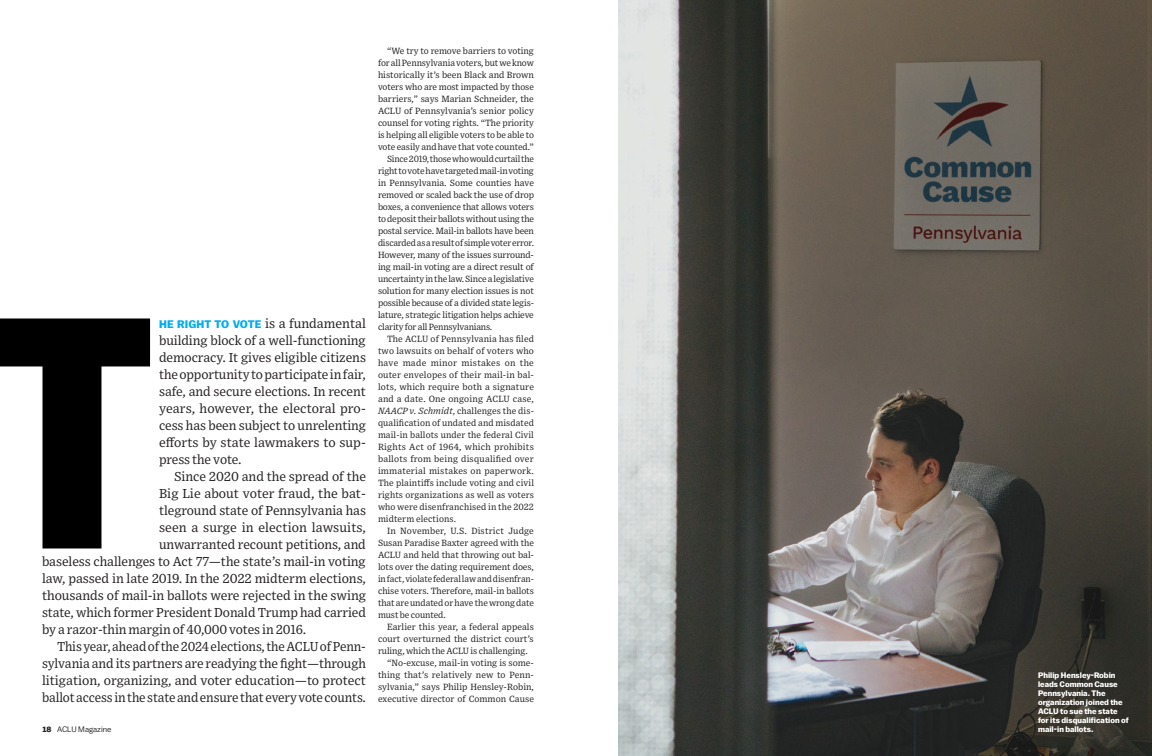
<style>
.page{position:relative;width:1152px;height:756px;background:#fff}
.page>*{position:absolute;margin:0;border:0;box-sizing:border-box;transform-origin:0 0}
.t1{font:13px/17px "Exchange";letter-spacing:-.01em;color:#231f20;text-align:justify}
.t2{font:9px "Exchange";letter-spacing:-.01em;color:#231f20}
.t3{font:9px "Exchange";letter-spacing:.01em;color:#231f20}
.t4{font:9px "Exchange";letter-spacing:.02em;color:#231f20}
.t5{font:9px "Exchange";letter-spacing:.015em;color:#231f20}
.t6{font:9px "Exchange";letter-spacing:.03em;color:#231f20}
.t7{font:700 8px/9px "Balto";letter-spacing:.005em;color:#fff}
.t8{font:8px "Balto";letter-spacing:.01em;color:#231f20}
.s1{font-style:italic}
.s2{font-family:"Balto";font-weight:700;font-size:11px;color:#00aeef}
.s3{font-weight:700}
</style>
<div class="page">
<svg style="left:0;top:318px;width:150px;height:230px"></svg>
<img style="left:618px;top:0;width:534px;height:756px">
<p class="t2" style="left:387px;top:44px;width:148px">“We try to remove barriers to voting</p>
<p class="t2" style="left:378px;top:56px;width:157px">for all Pennsylvania voters, but we know</p>
<p class="t2" style="left:378px;top:68px;width:157px">historically it’s been Black and Brown</p>
<p class="t2" style="left:378px;top:80px;width:158px">voters who are most impacted by those</p>
<p class="t2" style="left:378px;top:92px;width:157px">barriers,” says Marian Schneider, the</p>
<p class="t2" style="left:378px;top:104px;width:158px">ACLU of Pennsylvania’s senior policy</p>
<p class="t2" style="left:378px;top:116px;width:158px">counsel for voting rights. “The priority</p>
<p class="t2" style="left:378px;top:128px;width:157px">is helping all eligible voters to be able to</p>
<p class="t2" style="left:378px;top:140px;width:158px">vote easily and have that vote counted.”</p>
<p class="t2" style="left:387px;top:152px;width:149px">Since 2019, those who would curtail the</p>
<p class="t2" style="left:378px;top:164px;width:157px">right to vote have targeted mail-in voting</p>
<p class="t2" style="left:378px;top:176px;width:158px">in Pennsylvania. Some counties have</p>
<p class="t2" style="left:378px;top:188px;width:158px">removed or scaled back the use of drop</p>
<p class="t2" style="left:378px;top:200px;width:157px">boxes, a convenience that allows voters</p>
<p class="t2" style="left:378px;top:212px;width:158px">to deposit their ballots without using the</p>
<p class="t2" style="left:378px;top:224px;width:157px">postal service. Mail-in ballots have been</p>
<p class="t2" style="left:378px;top:236px;width:158px">discarded as a result of simple voter error.</p>
<p class="t2" style="left:378px;top:248px;width:157px">However, many of the issues surround-</p>
<p class="t2" style="left:378px;top:260px;width:157px">ing mail-in voting are a direct result of</p>
<p class="t2" style="left:378px;top:272px;width:158px">uncertainty in the law. Since a legislative</p>
<p class="t2" style="left:378px;top:284px;width:158px">solution for many election issues is not</p>
<p class="t2" style="left:378px;top:296px;width:157px">possible because of a divided state legis-</p>
<p class="t2" style="left:378px;top:308px;width:157px">lature, strategic litigation helps achieve</p>
<p class="t2" style="left:378px;top:320px;width:116px">clarity for all Pennsylvanians.</p>
<p class="t3" style="left:387px;top:332px;width:149px">The ACLU of Pennsylvania has filed</p>
<p class="t5" style="left:378px;top:344px;width:157px">two lawsuits on behalf of voters who</p>
<p class="t6" style="left:378px;top:356px;width:158px">have made minor mistakes on the</p>
<p class="t5" style="left:378px;top:368px;width:158px">outer envelopes of their mail-in bal-</p>
<p class="t4" style="left:378px;top:380px;width:158px">lots, which require both a signature</p>
<p class="t4" style="left:378px;top:392px;width:157px">and a date. One ongoing ACLU case,</p>
<p class="t3" style="left:378px;top:404px;width:157px"><span class="s1">NAACP v. Schmidt</span>, challenges the dis-</p>
<p class="t3" style="left:378px;top:416px;width:158px">qualification of undated and misdated</p>
<p class="t3" style="left:378px;top:428px;width:157px">mail-in ballots under the federal Civil</p>
<p class="t4" style="left:378px;top:440px;width:157px">Rights Act of 1964, which prohibits</p>
<p class="t4" style="left:378px;top:452px;width:157px">ballots from being disqualified over</p>
<p class="t4" style="left:378px;top:464px;width:158px">immaterial mistakes on paperwork.</p>
<p class="t3" style="left:378px;top:476px;width:158px">The plaintiffs include voting and civil</p>
<p class="t3" style="left:378px;top:488px;width:158px">rights organizations as well as voters</p>
<p class="t3" style="left:378px;top:500px;width:158px">who were disenfranchised in the 2022</p>
<p class="t3" style="left:378px;top:512px;width:80px">midterm elections.</p>
<p class="t5" style="left:387px;top:524px;width:149px">In November, U.S. District Judge</p>
<p class="t2" style="left:378px;top:536px;width:158px">Susan Paradise Baxter agreed with the</p>
<p class="t2" style="left:378px;top:548px;width:158px">ACLU and held that throwing out bal-</p>
<p class="t2" style="left:378px;top:560px;width:158px">lots over the dating requirement does,</p>
<p class="t2" style="left:378px;top:572px;width:158px">in fact, violate federal law and disenfran-</p>
<p class="t2" style="left:378px;top:584px;width:157px">chise voters. Therefore, mail-in ballots</p>
<p class="t2" style="left:378px;top:596px;width:158px">that are undated or have the wrong date</p>
<p class="t2" style="left:378px;top:608px;width:69px">must be counted.</p>
<p class="t2" style="left:387px;top:620px;width:148px">Earlier this year, a federal appeals</p>
<p class="t2" style="left:378px;top:632px;width:157px">court overturned the district court’s</p>
<p class="t2" style="left:378px;top:644px;width:151px">ruling, which the ACLU is challenging.</p>
<p class="t2" style="left:387px;top:656px;width:149px">“No-excuse, mail-in voting is some-</p>
<p class="t2" style="left:378px;top:668px;width:158px">thing that’s relatively new to Penn-</p>
<p class="t2" style="left:378px;top:680px;width:158px">sylvania,” says Philip Hensley-Robin,</p>
<p class="t2" style="left:378px;top:692px;width:158px">executive director of Common Cause</p>
<p class="t1" style="left:159px;top:314px;width:209px"><span class="s2">HE RIGHT TO VOTE</span> is a fundamental building block of a well-functioning democracy. It gives eligible citizens the opportunity to participate in fair, safe, and secure elections. In recent years, however, the electoral pro&shy;cess has been subject to unrelenting efforts by state lawmakers to sup&shy;press the vote.</p>
<h1 class="t1" style="left:174px;top:467px;width:194px">Since 2020 and the spread of the</h1>
<h1 class="t1" style="left:159px;top:484px;width:208px">Big Lie about voter fraud, the bat-</h1>
<h1 class="t1" style="left:159px;top:501px;width:209px">tleground state of Pennsylvania has</h1>
<h1 class="t1" style="left:159px;top:518px;width:209px">seen a surge in election lawsuits,</h1>
<h1 class="t1" style="left:159px;top:535px;width:208px">unwarranted recount petitions, and</h1>
<h1 class="t1" style="left:42px;top:552px;width:325px">baseless challenges to Act 77—the state’s mail-in voting</h1>
<h1 class="t1" style="left:42px;top:569px;width:326px">law, passed in late 2019. In the 2022 midterm elections,</h1>
<h1 class="t1" style="left:42px;top:586px;width:326px">thousands of mail-in ballots were rejected in the swing</h1>
<h1 class="t1" style="left:42px;top:603px;width:326px">state, which former President Donald Trump had carried</h1>
<h1 class="t1" style="left:42px;top:620px;width:266px">by a razor-thin margin of 40,000 votes in 2016.</h1>
<h1 class="t1" style="left:57px;top:637px;width:311px">This year, ahead of the 2024 elections, the ACLU of Penn-</h1>
<h1 class="t1" style="left:42px;top:654px;width:326px">sylvania and its partners are readying the fight—through</h1>
<h1 class="t1" style="left:42px;top:671px;width:326px">litigation, organizing, and voter education—to protect</h1>
<h1 class="t1" style="left:42px;top:688px;width:326px">ballot access in the state and ensure that every vote counts.</h1>
<p class="t7" style="left:1038px;top:671px;width:92px">Philip Hensley-Robin leads Common Cause<br>Pennsylvania. The organization joined the<br>ACLU to sue the state for its disqualification of</p>
<p class="t8" style="left:42px;top:724px;width:71px"><span class="s3">18</span> ACLU Magazine</p>
<p class="t7" style="left:1038px;top:725px;width:57px">mail-in ballots.</p>
</div>
